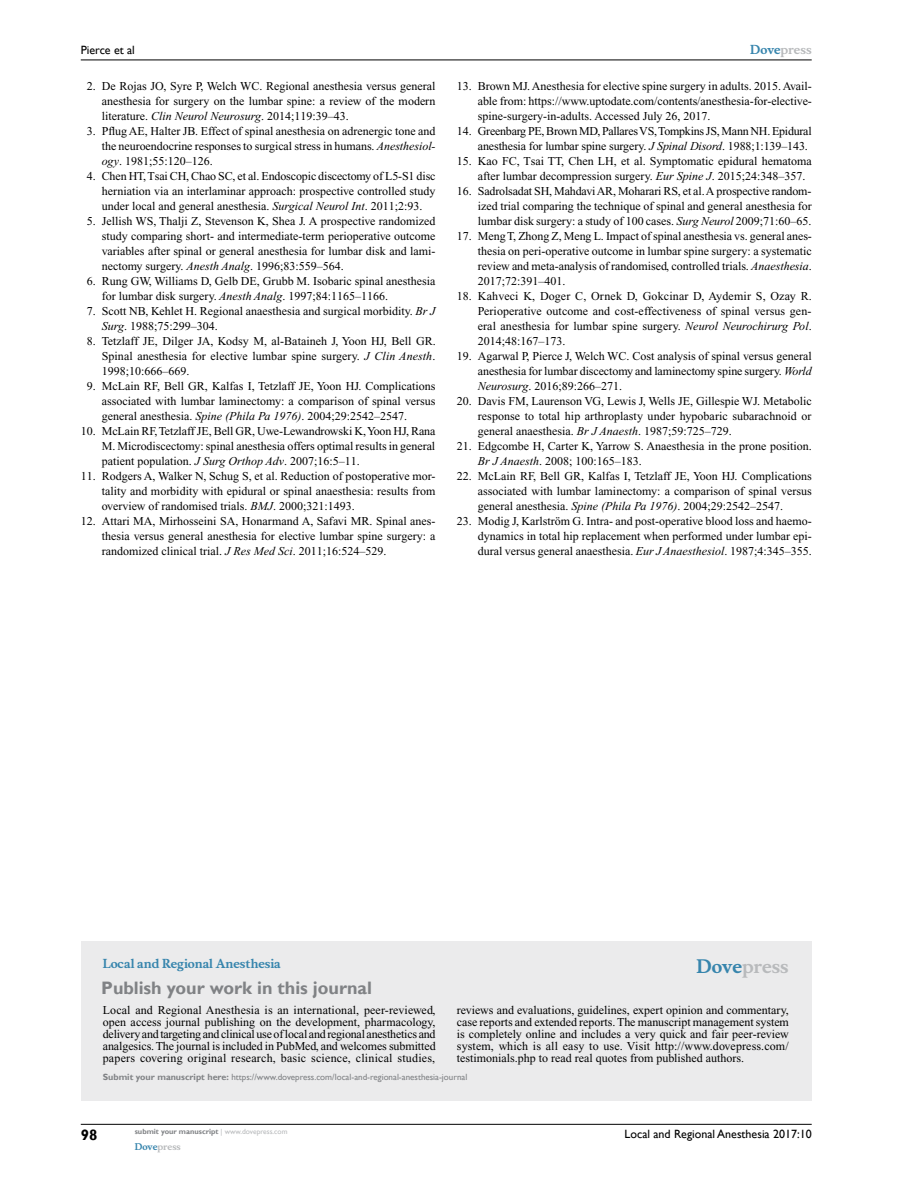
<style>
.page{position:relative;width:918px;height:1188px;background:#fff}
.page>*{position:absolute;margin:0;border:0;box-sizing:border-box;transform-origin:0 0}
.t1{font:700 18px "Gill Sans";color:#808285}
.t2{font:700 18px "Musee";color:#b8babc}
.t3{font:700 15px "Gill Sans";color:#000}
.t4{font:12px/15px "Times New Roman";color:#000;text-align:justify}
.t5{font:12px/15px "Times New Roman";letter-spacing:-.02em;color:#000}
.t6{font:12px "Gill Sans";color:#000}
.t7{font:700 12px "Musee";color:#3785ad}
.t8{font:700 12px "Musee";color:#b8babc}
.t9{font:9px "Gill Sans";color:#808285}
.t10{font:700 9px "Musee";color:#b8babc}
.t11{font:700 7.5px "Gill Sans";color:#808285}
.s1{font-style:italic}
.s2{color:#3785ad}
.s3{font-weight:700}
.s4{font-weight:400;color:#b8babc}
</style>
<div class="page">
<div style="left:81px;top:941px;width:731px;height:160px;background:#ebebec"></div>
<hr style="left:81px;top:1124px;width:731px;height:1px;background:#000">
<hr style="left:81px;top:60px;width:731px;height:1px;background:#000">
<p class="t6" style="left:81px;top:43px;width:56px">Pierce et al</p>
<p class="t4" style="left:102px;top:79px;width:335px;text-indent:-15px">2. De Rojas JO, Syre P, Welch WC. Regional anesthesia versus general anesthesia for surgery on the lumbar spine: a review of the modern literature. <span class="s1">Clin Neurol Neurosurg</span>. 2014;119:39–43.</p>
<p class="t4" style="left:102px;top:124px;width:335px;text-indent:-15px">3. Pflug AE, Halter JB. Effect of spinal anesthesia on adrenergic tone and the neuroendocrine responses to surgical stress in humans. <span class="s1">Anesthesiol&shy;ogy</span>. 1981;55:120–126.</p>
<p class="t4" style="left:102px;top:169px;width:335px;text-indent:-15px">4. Chen HT, Tsai CH, Chao SC, et al. Endoscopic discectomy of L5-S1 disc herniation via an interlaminar approach: prospective controlled study under local and general anesthesia. <span class="s1">Surgical Neurol Int</span>. 2011;2:93.</p>
<p class="t4" style="left:102px;top:214px;width:335px;text-indent:-15px">5. Jellish WS, Thalji Z, Stevenson K, Shea J. A prospective randomized study comparing short- and intermediate-term perioperative outcome variables after spinal or general anesthesia for lumbar disk and lami&shy;nectomy surgery. <span class="s1">Anesth Analg</span>. 1996;83:559–564.</p>
<p class="t4" style="left:102px;top:274px;width:335px;text-indent:-15px">6. Rung GW, Williams D, Gelb DE, Grubb M. Isobaric spinal anesthesia for lumbar disk surgery. <span class="s1">Anesth Analg</span>. 1997;84:1165–1166.</p>
<p class="t4" style="left:102px;top:304px;width:335px;text-indent:-15px">7. Scott NB, Kehlet H. Regional anaesthesia and surgical morbidity. <span class="s1">Br J<br>Surg</span>. 1988;75:299–304.</p>
<p class="t4" style="left:102px;top:334px;width:335px;text-indent:-15px">8. Tetzlaff JE, Dilger JA, Kodsy M, al-Bataineh J, Yoon HJ, Bell GR.<br>Spinal anesthesia for elective lumbar spine surgery. <span class="s1">J Clin Anesth</span>.<br>1998;10:666–669.</p>
<p class="t4" style="left:102px;top:379px;width:335px;text-indent:-15px">9. McLain RF, Bell GR, Kalfas I, Tetzlaff JE, Yoon HJ. Complications associated with lumbar laminectomy: a comparison of spinal versus general anesthesia. <span class="s1">Spine (Phila Pa 1976)</span>. 2004;29:2542–2547.</p>
<p class="t4" style="left:102px;top:424px;width:335px;text-indent:-21px">10. McLain RF, Tetzlaff JE, Bell GR, Uwe-Lewandrowski K, Yoon HJ, Rana M. Microdiscectomy: spinal anesthesia offers optimal results in general patient population. <span class="s1">J Surg Orthop Adv</span>. 2007;16:5–11.</p>
<p class="t4" style="left:102px;top:469px;width:335px;text-indent:-21px">11. Rodgers A, Walker N, Schug S, et al. Reduction of postoperative mor&shy;tality and morbidity with epidural or spinal anaesthesia: results from overview of randomised trials. <span class="s1">BMJ</span>. 2000;321:1493.</p>
<p class="t4" style="left:102px;top:514px;width:335px;text-indent:-21px">12. Attari MA, Mirhosseini SA, Honarmand A, Safavi MR. Spinal anes&shy;thesia versus general anesthesia for elective lumbar spine surgery: a randomized clinical trial. <span class="s1">J Res Med Sci</span>. 2011;16:524–529.</p>
<p class="t8" style="left:750px;top:43px;width:63px"><span class="s2">Dove</span>press</p>
<p class="t4" style="left:478px;top:79px;width:336px;text-indent:-21px">13. Brown MJ. Anesthesia for elective spine surgery in adults. 2015. Avail&shy;able from: https://www.uptodate.com/contents/anesthesia-for-elective&shy;spine-surgery-in-adults. Accessed July 26, 2017.</p>
<p class="t5" style="left:478px;top:124px;width:335px;text-indent:-21px">14. Greenbarg PE, Brown MD, Pallares VS, Tompkins JS, Mann NH. Epidural anesthesia for lumbar spine surgery. <span class="s1">J Spinal Disord</span>. 1988;1:139–143.</p>
<p class="t4" style="left:478px;top:154px;width:335px;text-indent:-21px">15. Kao FC, Tsai TT, Chen LH, et al. Symptomatic epidural hematoma after lumbar decompression surgery. <span class="s1">Eur Spine J</span>. 2015;24:348–357.</p>
<p class="t4" style="left:478px;top:184px;width:335px;text-indent:-21px">16. Sadrolsadat SH, Mahdavi AR, Moharari RS, et al. A prospective random&shy;ized trial comparing the technique of spinal and general anesthesia for lumbar disk surgery: a study of 100 cases. <span class="s1">Surg Neurol</span> 2009;71:60–65.</p>
<p class="t4" style="left:478px;top:229px;width:336px;text-indent:-21px">17. Meng T, Zhong Z, Meng L. Impact of spinal anesthesia vs. general anes&shy;thesia on peri-operative outcome in lumbar spine surgery: a systematic review and meta-analysis of randomised, controlled trials. <span class="s1">Anaesthesia</span>.<br>2017;72:391–401.</p>
<p class="t4" style="left:478px;top:289px;width:335px;text-indent:-21px">18. Kahveci K, Doger C, Ornek D, Gokcinar D, Aydemir S, Ozay R.<br>Perioperative outcome and cost-effectiveness of spinal versus gen&shy;eral anesthesia for lumbar spine surgery. <span class="s1">Neurol Neurochirurg Pol</span>.<br>2014;48:167–173.</p>
<p class="t4" style="left:478px;top:349px;width:335px;text-indent:-21px">19. Agarwal P, Pierce J, Welch WC. Cost analysis of spinal versus general anesthesia for lumbar discectomy and laminectomy spine surgery. <span class="s1">World Neurosurg</span>. 2016;89:266–271.</p>
<p class="t4" style="left:478px;top:394px;width:335px;text-indent:-21px">20. Davis FM, Laurenson VG, Lewis J, Wells JE, Gillespie WJ. Metabolic response to total hip arthroplasty under hypobaric subarachnoid or general anaesthesia. <span class="s1">Br J Anaesth</span>. 1987;59:725–729.</p>
<p class="t4" style="left:478px;top:439px;width:335px;text-indent:-21px">21. Edgcombe H, Carter K, Yarrow S. Anaesthesia in the prone position.<br><span class="s1">Br J Anaesth</span>. 2008; 100:165–183.</p>
<p class="t4" style="left:478px;top:469px;width:335px;text-indent:-21px">22. McLain RF, Bell GR, Kalfas I, Tetzlaff JE, Yoon HJ. Complications associated with lumbar laminectomy: a comparison of spinal versus general anesthesia. <span class="s1">Spine (Phila Pa 1976)</span>. 2004;29:2542–2547.</p>
<p class="t4" style="left:478px;top:514px;width:335px;text-indent:-21px">23. Modig J, Karlström G. Intra- and post-operative blood loss and haemo&shy;dynamics in total hip replacement when performed under lumbar epi&shy;dural versus general anaesthesia. <span class="s1">Eur J Anaesthesiol</span>. 1987;4:345–355.</p>
<p class="t7" style="left:103px;top:956px;width:180px">Local and Regional Anesthesia</p>
<h1 class="t1" style="left:101px;top:977px;width:272px">Publish your work in this journal</h1>
<h1 class="t2" style="left:697px;top:955px;width:94px"><span class="s2">Dove</span>press</h1>
<p class="t4" style="left:103px;top:1004px;width:334px;line-height:12px">Local and Regional Anesthesia is an international, peer-reviewed, open access journal publishing on the development, pharmacology, delivery and targeting and clinical use of local and regional anesthetics and analgesics. The journal is included in PubMed, and welcomes submitted papers covering original research, basic science, clinical studies,</p>
<p class="t4" style="left:457px;top:1004px;width:334px;line-height:12px">reviews and evaluations, guidelines, expert opinion and commentary, case reports and extended reports. The manuscript management system is completely online and includes a very quick and fair peer-review system, which is all easy to use. Visit http://www.dovepress.com/ testimonials.php to read real quotes from published authors.</p>
<p class="t9" style="left:103px;top:1072px;width:366px"><span class="s3">Submit your manuscript here:</span> https://www.dovepress.com/local-and-regional-anesthesia-journal</p>
<p class="t3" style="left:81px;top:1126px;width:18px">98</p>
<p class="t11" style="left:135px;top:1127px;width:154px">submit your manuscript <span class="s4">| www.dovepress.com</span></p>
<p class="t10" style="left:135px;top:1141px;width:48px"><span class="s2">Dove</span>press</p>
<p class="t6" style="left:625px;top:1127px;width:189px">Local and Regional Anesthesia 2017:10</p>
</div>
